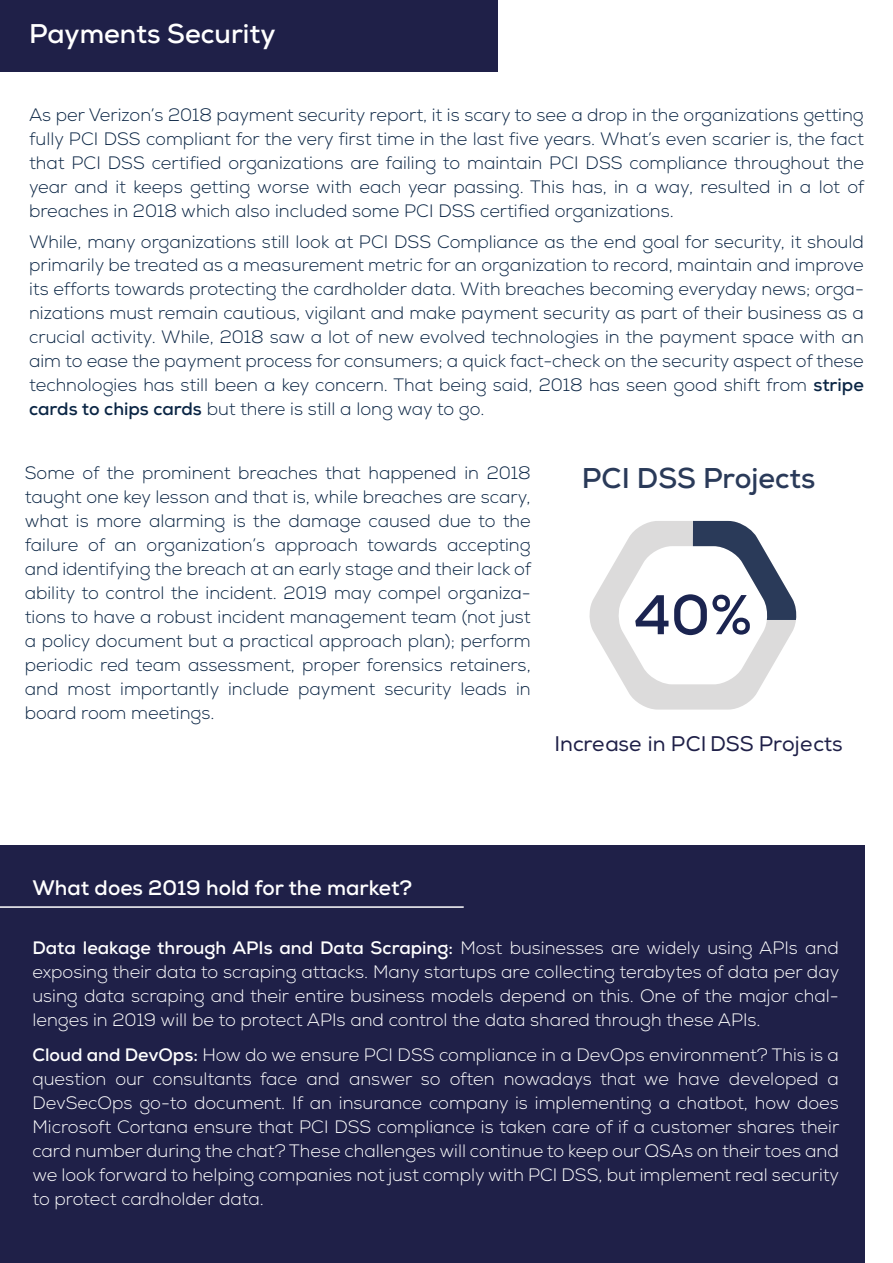
<style>
.page{position:relative;width:893px;height:1263px;background:#fff}
.page>*{position:absolute;margin:0;border:0;box-sizing:border-box;transform-origin:0 0}
.t1{font:700 55.8px "Nexa";color:#1b2450}
.t2{font:700 28.5px "Nexa";color:#2a3a59}
.t3{font:700 27px "Nexa";color:#fff}
.t4{font:21.15px "Nexa";color:#1f2048}
.t5{font:700 21px "Nexa";color:#fff}
.t6{font:300 18px/24px "Nexa";color:#0a2544;text-align:justify}
.t7{font:300 18px/24px "Nexa";color:#fff;text-align:justify}
.s1{font-weight:700}
</style>
<div class="page">
<div style="left:0;top:845px;width:865px;height:418px;background:#1f2048"></div>
<hr style="left:0;top:906px;width:464px;height:2px;background:#fff">
<div style="left:0;top:0;width:497px;height:71px;background:#1f2048"></div>
<svg style="left:589px;top:521px;width:208px;height:188px"></svg>
<h3 class="t3" style="left:29px;top:16px;width:248px">Payments Security</h3>
<p class="t6" style="left:29px;top:103px;width:837px">As per Verizon’s 2018 payment security report, it is scary to see a drop in the organizations getting fully PCI DSS compliant for the very first time in the last five years. What’s even scarier is, the fact that PCI DSS certified organizations are failing to maintain PCI DSS compliance throughout the year and it keeps getting worse with each year passing. This has, in a way, resulted in a lot of breaches in 2018 which also included some PCI DSS certified organizations.</p>
<p class="t6" style="left:29px;top:230px;width:836px">While, many organizations still look at PCI DSS Compliance as the end goal for security, it should primarily be treated as a measurement metric for an organization to record, maintain and improve its efforts towards protecting the cardholder data. With breaches becoming everyday news; orga&shy;nizations must remain cautious, vigilant and make payment security as part of their business as a crucial activity. While, 2018 saw a lot of new evolved technologies in the payment space with an aim to ease the payment process for consumers; a quick fact-check on the security aspect of these technologies has still been a key concern. That being said, 2018 has seen good shift from <span class="s1">stripe cards to chips cards</span> but there is still a long way to go.</p>
<p class="t6" style="left:25px;top:461px;width:508px">Some of the prominent breaches that happened in 2018 taught one key lesson and that is, while breaches are scary, what is more alarming is the damage caused due to the failure of an organization’s approach towards accepting and identifying the breach at an early stage and their lack of ability to control the incident. 2019 may compel organiza&shy;tions to have a robust incident management team (not just a policy document but a practical approach plan); perform periodic red team assessment, proper forensics retainers, and most importantly include payment security leads in board room meetings.</p>
<h2 class="t2" style="left:582px;top:460px;width:235px">PCI DSS Projects</h2>
<h1 class="t1" style="left:634px;top:579px;width:119px">40%</h1>
<p class="t4" style="left:554px;top:731px;width:290px">Increase in PCI DSS Projects</p>
<p class="t5" style="left:32px;top:874px;width:381px">What does 2019 hold for the market?</p>
<p class="t7" style="left:32px;top:936px;width:808px"><span class="s1">Data leakage through APIs and Data Scraping:</span> Most businesses are widely using APIs and exposing their data to scraping attacks. Many startups are collecting terabytes of data per day using data scraping and their entire business models depend on this. One of the major chal&shy;lenges in 2019 will be to protect APIs and control the data shared through these APIs.</p>
<p class="t7" style="left:32px;top:1043px;width:808px"><span class="s1">Cloud and DevOps:</span> How do we ensure PCI DSS compliance in a DevOps environment? This is a question our consultants face and answer so often nowadays that we have developed a DevSecOps go-to document. If an insurance company is implementing a chatbot, how does Microsoft Cortana ensure that PCI DSS compliance is taken care of if a customer shares their card number during the chat? These challenges will continue to keep our QSAs on their toes and we look forward to helping companies not just comply with PCI DSS, but implement real security to protect cardholder data.</p>
</div>
